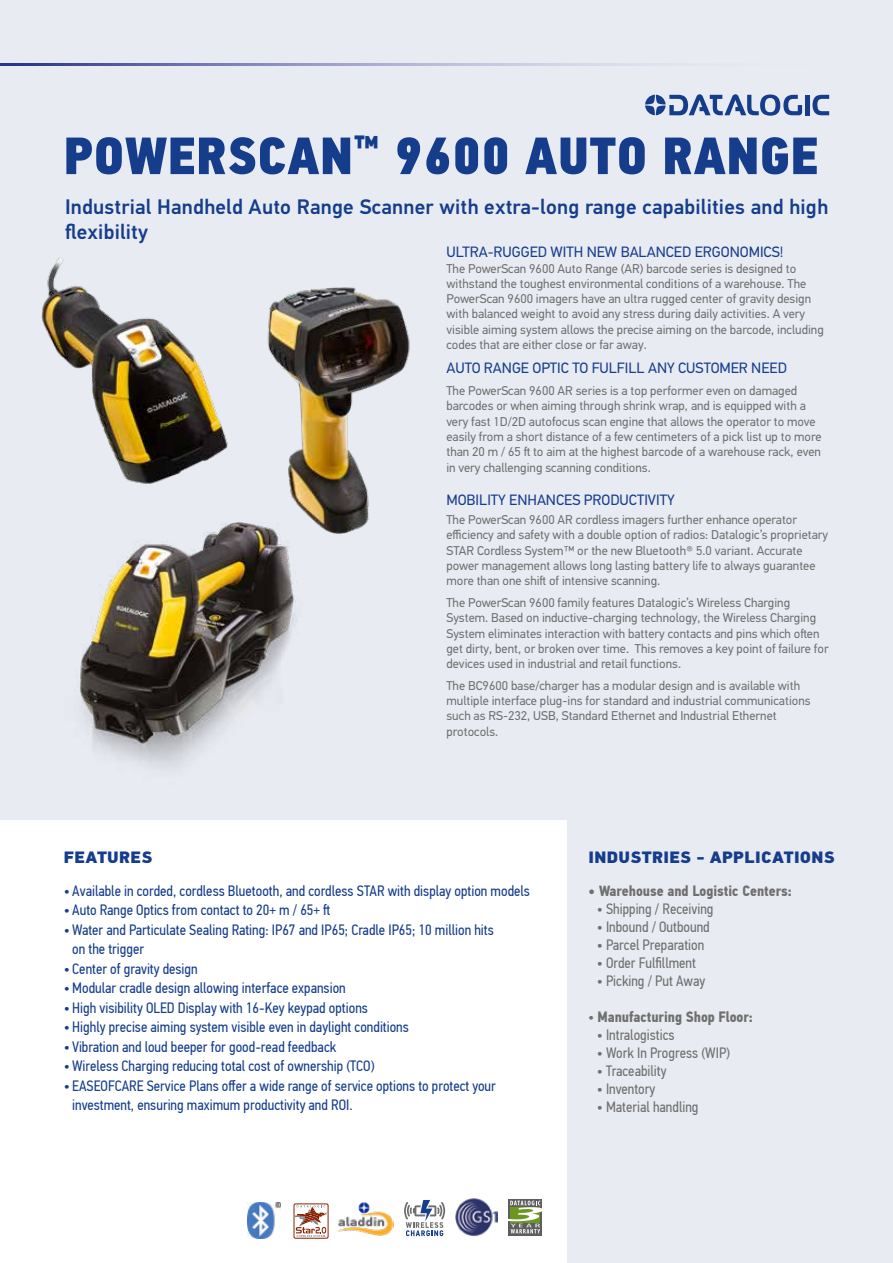
<style>
.page{position:relative;width:893px;height:1263px;background:#fff}
.page>*{position:absolute;margin:0;border:0;box-sizing:border-box;transform-origin:0 0}
.t1{font:52.5px "PF Din Text Cond Pro X Black";letter-spacing:.01em;color:#153d8c}
.t2{font:500 21px/25.2px "PF Din Text Pro";letter-spacing:.01em;color:#153d8c}
.t3{font:900 16.5px "PF Din Text Pro";letter-spacing:.02em;color:#153d8c}
.t4{font:15px/19.5px "PF Din Text Cond Pro";color:#153d8c}
.t5{font:15px "PF Din Text Cond Pro";color:#706f6f}
.t6{font:15px "PF Din Text Pro";color:#153d8c}
.t7{font:700 15px "PF Din Text Cond Pro";color:#706f6f}
.t8{font:12.75px/15.3px "PF Din Text Pro";color:#706f6f}
.s1{font-weight:400}
</style>
<div class="page">
<div style="left:0;top:0;width:892px;height:1263px;background:#e8ebf2"></div>
<svg style="left:0;top:64px;width:893px;height:1px"></svg>
<div style="left:0;top:820px;width:567px;height:442px;background:#fff"></div>
<div style="left:805px;top:95px;width:5px;height:20px;background:#153d8c"></div>
<svg style="left:812px;top:95px;width:17px;height:20px"></svg>
<svg style="left:645px;top:94px;width:157px;height:22px"></svg>
<img style="left:248px;top:1203px;width:32px;height:35px">
<img style="left:455px;top:1198px;width:42px;height:38px">
<svg style="left:509px;top:1199px;width:33px;height:36px"></svg>
<svg style="left:508px;top:1200px;width:34px;height:33px"></svg>
<img style="left:336px;top:1202px;width:57px;height:34px">
<div style="left:294px;top:1203px;width:34px;height:35px;border:1px solid #8b2201;border-radius:2px"></div>
<svg style="left:293px;top:1205px;width:34px;height:32px"></svg>
<svg style="left:404px;top:1200px;width:41px;height:36px"></svg>
<img style="left:80px;top:522px;width:217px;height:246px">
<img style="left:41px;top:257px;width:187px;height:227px">
<img style="left:235px;top:287px;width:175px;height:299px">
<h1 class="t1" style="left:64px;top:123px;width:756px">POWERSCAN<sup>™</sup> 9600 AUTO RANGE</h1>
<h2 class="t2" style="left:65px;top:194px;width:765px">Industrial Handheld Auto Range Scanner with extra-long range capabilities and high flexibility</h2>
<p class="t6" style="left:446px;top:243px;width:339px">ULTRA-RUGGED WITH NEW BALANCED ERGONOMICS!</p>
<p class="t8" style="left:446px;top:261px;width:379px">The PowerScan 9600 Auto Range (AR) barcode series is designed to withstand the toughest environmental conditions of a warehouse. The PowerScan 9600 imagers have an ultra rugged center of gravity design with balanced weight to avoid any stress during daily activities. A very visible aiming system allows the precise aiming on the barcode, including codes that are either close or far away.</p>
<p class="t6" style="left:446px;top:359px;width:342px">AUTO RANGE OPTIC TO FULFILL ANY CUSTOMER NEED</p>
<p class="t8" style="left:446px;top:383px;width:377px">The PowerScan 9600 AR series is a top performer even on damaged barcodes or when aiming through shrink wrap, and is equipped with a very fast 1D/2D autofocus scan engine that allows the operator to move easily from a short distance of a few centimeters of a pick list up to more than 20 m / 65 ft to aim at the highest barcode of a warehouse rack, even in very challenging scanning conditions.</p>
<p class="t6" style="left:446px;top:490px;width:230px">MOBILITY ENHANCES PRODUCTIVITY</p>
<p class="t8" style="left:446px;top:512px;width:383px">The PowerScan 9600 AR cordless imagers further enhance operator efficiency and safety with a double option of radios: Datalogic’s proprietary STAR Cordless System™ or the new Bluetooth® 5.0 variant. Accurate power management allows long lasting battery life to always guarantee more than one shift of intensive scanning.</p>
<p class="t8" style="left:446px;top:595px;width:384px">The PowerScan 9600 family features Datalogic’s Wireless Charging System. Based on inductive-charging technology, the Wireless Charging System eliminates interaction with battery contacts and pins which often get dirty, bent, or broken over time. This removes a key point of failure for devices used in industrial and retail functions.</p>
<p class="t8" style="left:446px;top:678px;width:366px">The BC9600 base/charger has a modular design and is available with multiple interface plug-ins for standard and industrial communications such as RS-232, USB, Standard Ethernet and Industrial Ethernet protocols.</p>
<p class="t3" style="left:64px;top:846px;width:90px">FEATURES</p>
<p class="t4" style="left:64px;top:881px;width:468px">• Available in corded, cordless Bluetooth, and cordless STAR with display option models</p>
<p class="t4" style="left:64px;top:900px;width:268px">• Auto Range Optics from contact to 20+ m / 65+ ft</p>
<p class="t4" style="left:72px;top:920px;width:423px;text-indent:-9px">• Water and Particulate Sealing Rating: IP67 and IP65; Cradle IP65; 10 million hits on the trigger</p>
<p class="t4" style="left:64px;top:959px;width:135px">• Center of gravity design</p>
<p class="t4" style="left:64px;top:978px;width:283px">• Modular cradle design allowing interface expansion</p>
<p class="t4" style="left:64px;top:998px;width:306px">• High visibility OLED Display with 16-Key keypad options</p>
<p class="t4" style="left:64px;top:1017px;width:347px">• Highly precise aiming system visible even in daylight conditions</p>
<p class="t4" style="left:64px;top:1037px;width:274px">• Vibration and loud beeper for good-read feedback</p>
<p class="t4" style="left:64px;top:1056px;width:312px">• Wireless Charging reducing total cost of ownership (TCO)</p>
<p class="t4" style="left:72px;top:1076px;width:425px;text-indent:-9px">• EASEOFCARE Service Plans offer a wide range of service options to protect your investment, ensuring maximum productivity and ROI.</p>
<p class="t3" style="left:588px;top:846px;width:248px">INDUSTRIES - APPLICATIONS</p>
<p class="t7" style="left:588px;top:881px;width:205px">• Warehouse and Logistic Centers:</p>
<p class="t5" style="left:597px;top:900px;width:118px">• Shipping / Receiving</p>
<p class="t5" style="left:597px;top:918px;width:115px">• Inbound / Outbound</p>
<p class="t5" style="left:597px;top:936px;width:109px">• Parcel Preparation</p>
<p class="t5" style="left:597px;top:954px;width:101px">• Order Fulfillment</p>
<p class="t5" style="left:597px;top:972px;width:110px">• Picking / Put Away</p>
<p class="t7" style="left:588px;top:1007px;width:166px"><span class="s1">•</span> Manufacturing Shop Floor:</p>
<p class="t5" style="left:597px;top:1026px;width:79px">• Intralogistics</p>
<p class="t5" style="left:597px;top:1044px;width:135px">• Work In Progress (WIP)</p>
<p class="t5" style="left:597px;top:1062px;width:71px">• Traceability</p>
<p class="t5" style="left:597px;top:1080px;width:60px">• Inventory</p>
<p class="t5" style="left:597px;top:1098px;width:103px">• Material handling</p>
</div>
